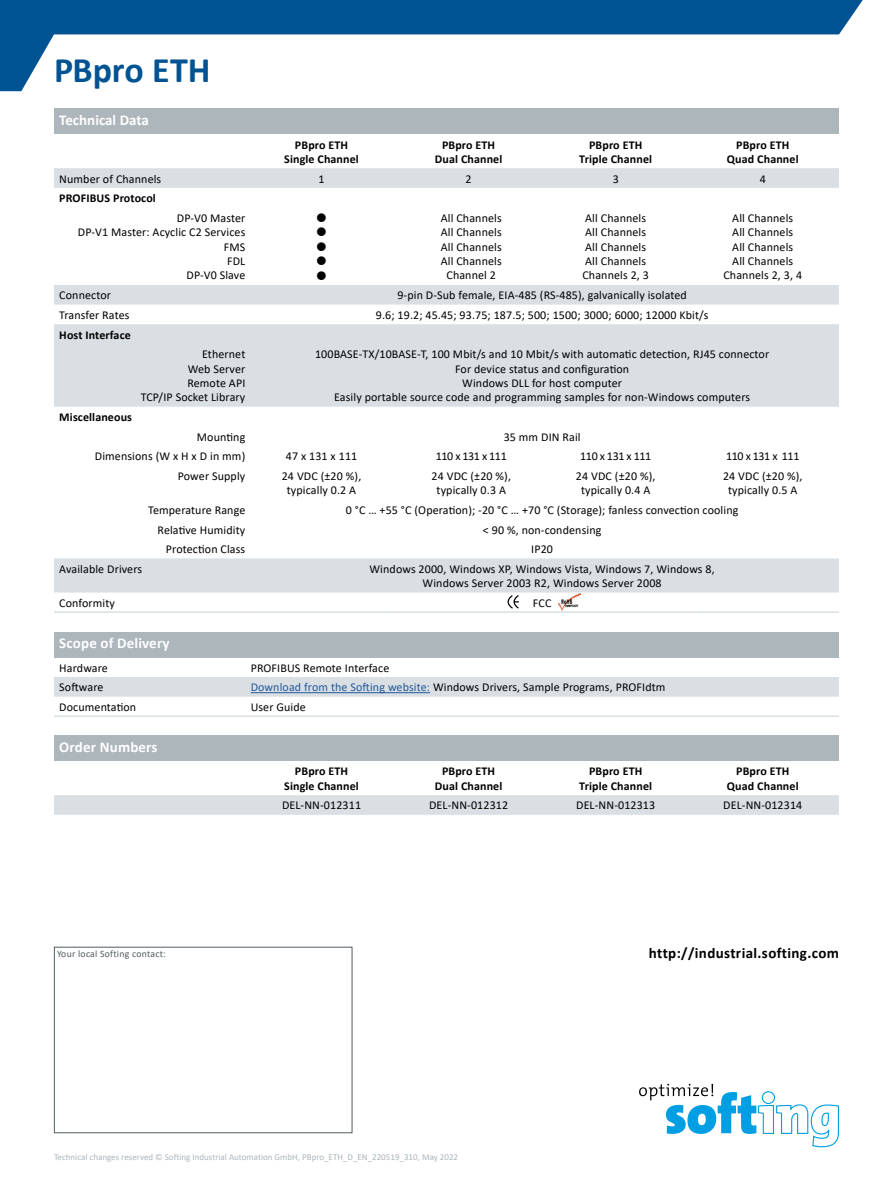
<style>
.page{position:relative;width:893px;height:1188px;background:#fff}
.page>*{position:absolute;margin:0;border:0;box-sizing:border-box;transform-origin:0 0}
.Headline__Produktnam{font:700 36px "Calibri";letter-spacing:-.005em;color:#005392}
.t1{font:700 15px "Calibri";letter-spacing:.01em;color:#fff}
.t2{font:700 15px "Calibri";letter-spacing:.025em;color:#000}
.Text_Tabelle{font:12px "Calibri";letter-spacing:.01em;color:#000}
.Text_Tabelle-2{font:700 12px "Calibri";letter-spacing:.01em;color:#000}
.Text_Tabelle-3{font:12px "Calibri";letter-spacing:-.03em;color:#000}
.t3{font:9.75px "Calibri";letter-spacing:.025em;color:#525c61}
.t4{font:9px "Calibri";color:#acb6bb}
.s1{color:#22599b}
</style>
<div class="page">
<svg style="left:0;top:0;width:863px;height:91px"></svg>
<div style="left:54px;top:947px;width:298px;height:186px;background:#fff;border:1px solid #525c61"></div>
<svg style="left:639px;top:1084px;width:200px;height:63px"></svg>
<div style="left:54px;top:109px;width:785px;height:25px;background:#acb6bb"></div>
<svg style="left:54px;top:168px;width:785px;height:425px"></svg>
<hr style="left:54px;top:611px;width:191px;height:2px;background:#dadfe3">
<svg style="left:245px;top:611px;width:6px;height:2px"></svg>
<hr style="left:251px;top:611px;width:147px;height:2px;background:#dadfe3">
<hr style="left:398px;top:611px;width:147px;height:2px;background:#dadfe3">
<hr style="left:545px;top:611px;width:147px;height:2px;background:#dadfe3">
<hr style="left:692px;top:611px;width:147px;height:2px;background:#dadfe3">
<div style="left:54px;top:736px;width:785px;height:25px;background:#acb6bb"></div>
<div style="left:54px;top:795px;width:785px;height:20px;background:#dadfe3"></div>
<div style="left:54px;top:632px;width:785px;height:25px;background:#acb6bb"></div>
<div style="left:54px;top:677px;width:785px;height:20px;background:#dadfe3"></div>
<hr style="left:54px;top:716px;width:191px;height:1px;background:#dadfe3">
<hr style="left:251px;top:716px;width:588px;height:1px;background:#dadfe3">
<hr style="left:251px;top:692px;width:179px;height:1px;background:#22599b">
<svg style="left:507px;top:595px;width:12px;height:14px"></svg>
<img style="left:558px;top:593px;width:23px;height:17px">
<svg style="left:317px;top:213px;width:9px;height:9px"></svg>
<svg style="left:317px;top:228px;width:9px;height:8px"></svg>
<svg style="left:317px;top:242px;width:9px;height:23px"></svg>
<svg style="left:317px;top:271px;width:9px;height:9px"></svg>
<p class="Headline__Produktnam" style="left:54px;top:44px;width:158px">PBpro ETH</p>
<p class="t1" style="left:59px;top:110px;width:91px">Technical Data</p>
<p class="Text_Tabelle-2" style="left:295px;top:136px;width:55px">PBpro ETH</p>
<p class="Text_Tabelle-2" style="left:284px;top:150px;width:76px">Single Channel</p>
<p class="Text_Tabelle-2" style="left:442px;top:136px;width:55px">PBpro ETH</p>
<p class="Text_Tabelle-2" style="left:435px;top:150px;width:69px">Dual Channel</p>
<p class="Text_Tabelle-2" style="left:589px;top:136px;width:55px">PBpro ETH</p>
<p class="Text_Tabelle-2" style="left:579px;top:150px;width:74px">Triple Channel</p>
<p class="Text_Tabelle-2" style="left:736px;top:136px;width:55px">PBpro ETH</p>
<p class="Text_Tabelle-2" style="left:727px;top:150px;width:73px">Quad Channel</p>
<p class="Text_Tabelle" style="left:59px;top:170px;width:104px">Number of Channels</p>
<p class="Text_Tabelle" style="left:318px;top:170px;width:8px">1</p>
<p class="Text_Tabelle" style="left:466px;top:170px;width:8px">2</p>
<p class="Text_Tabelle" style="left:613px;top:170px;width:8px">3</p>
<p class="Text_Tabelle" style="left:760px;top:170px;width:8px">4</p>
<p class="Text_Tabelle-2" style="left:59px;top:190px;width:98px">PROFIBUS Protocol</p>
<p class="Text_Tabelle" style="left:177px;top:209px;width:70px">DP-V0 Master</p>
<p class="Text_Tabelle" style="left:78px;top:224px;width:169px">DP-V1 Master: Acyclic C2 Services</p>
<p class="Text_Tabelle" style="left:224px;top:238px;width:23px">FMS</p>
<p class="Text_Tabelle" style="left:227px;top:253px;width:20px">FDL</p>
<p class="Text_Tabelle" style="left:187px;top:267px;width:60px">DP-V0 Slave</p>
<p class="Text_Tabelle" style="left:441px;top:209px;width:62px">All Channels</p>
<p class="Text_Tabelle" style="left:441px;top:224px;width:62px">All Channels</p>
<p class="Text_Tabelle" style="left:441px;top:238px;width:62px">All Channels</p>
<p class="Text_Tabelle" style="left:441px;top:253px;width:62px">All Channels</p>
<p class="Text_Tabelle" style="left:446px;top:267px;width:51px">Channel 2</p>
<p class="Text_Tabelle" style="left:585px;top:209px;width:62px">All Channels</p>
<p class="Text_Tabelle" style="left:585px;top:224px;width:62px">All Channels</p>
<p class="Text_Tabelle" style="left:585px;top:238px;width:62px">All Channels</p>
<p class="Text_Tabelle" style="left:585px;top:253px;width:62px">All Channels</p>
<p class="Text_Tabelle" style="left:582px;top:267px;width:68px">Channels 2, 3</p>
<p class="Text_Tabelle" style="left:732px;top:209px;width:62px">All Channels</p>
<p class="Text_Tabelle" style="left:732px;top:224px;width:62px">All Channels</p>
<p class="Text_Tabelle" style="left:732px;top:238px;width:62px">All Channels</p>
<p class="Text_Tabelle" style="left:732px;top:253px;width:62px">All Channels</p>
<p class="Text_Tabelle" style="left:723px;top:267px;width:80px">Channels 2, 3, 4</p>
<p class="Text_Tabelle" style="left:59px;top:287px;width:53px">Connector</p>
<p class="Text_Tabelle" style="left:397px;top:287px;width:291px">9-pin D-Sub female, EIA-485 (RS-485), galvanically isolated</p>
<p class="Text_Tabelle" style="left:59px;top:307px;width:72px">Transfer Rates</p>
<p class="Text_Tabelle" style="left:376px;top:307px;width:334px">9.6; 19.2; 45.45; 93.75; 187.5; 500; 1500; 3000; 6000; 12000 Kbit/s</p>
<p class="Text_Tabelle-2" style="left:59px;top:326px;width:73px">Host Interface</p>
<p class="Text_Tabelle" style="left:202px;top:346px;width:45px">Ethernet</p>
<p class="Text_Tabelle" style="left:188px;top:360px;width:59px">Web Server</p>
<p class="Text_Tabelle" style="left:187px;top:375px;width:60px">Remote API</p>
<p class="Text_Tabelle" style="left:141px;top:389px;width:106px">TCP/IP Socket Library</p>
<p class="Text_Tabelle" style="left:315px;top:346px;width:456px">100BASE-TX/10BASE-T, 100 Mbit/s and 10 Mbit/s with automatic detection, RJ45 connector</p>
<p class="Text_Tabelle" style="left:455px;top:360px;width:176px">For device status and configuration</p>
<p class="Text_Tabelle" style="left:462px;top:375px;width:161px">Windows DLL for host computer</p>
<p class="Text_Tabelle" style="left:334px;top:389px;width:417px">Easily portable source code and programming samples for non-Windows computers</p>
<p class="Text_Tabelle-2" style="left:59px;top:409px;width:74px">Miscellaneous</p>
<p class="Text_Tabelle" style="left:197px;top:428px;width:50px">Mounting</p>
<p class="Text_Tabelle" style="left:504px;top:428px;width:78px">35 mm DIN Rail</p>
<p class="Text_Tabelle" style="left:95px;top:448px;width:152px">Dimensions (W x H x D in mm)</p>
<p class="Text_Tabelle" style="left:286px;top:448px;width:73px">47 x 131 x 111</p>
<p class="Text_Tabelle-3" style="left:436px;top:448px;width:72px">110 x 131 x 111</p>
<p class="Text_Tabelle-3" style="left:580px;top:448px;width:72px">110 x 131 x 111</p>
<p class="Text_Tabelle-3" style="left:726px;top:448px;width:75px">110 x 131 x 111</p>
<p class="Text_Tabelle" style="left:178px;top:468px;width:69px">Power Supply</p>
<p class="Text_Tabelle" style="left:282px;top:468px;width:81px">24 VDC (±20 %),</p>
<p class="Text_Tabelle" style="left:287px;top:482px;width:71px">typically 0.2 A</p>
<p class="Text_Tabelle" style="left:431px;top:468px;width:81px">24 VDC (±20 %),</p>
<p class="Text_Tabelle" style="left:437px;top:482px;width:71px">typically 0.3 A</p>
<p class="Text_Tabelle" style="left:576px;top:468px;width:81px">24 VDC (±20 %),</p>
<p class="Text_Tabelle" style="left:581px;top:482px;width:71px">typically 0.4 A</p>
<p class="Text_Tabelle" style="left:723px;top:468px;width:81px">24 VDC (±20 %),</p>
<p class="Text_Tabelle" style="left:728px;top:482px;width:71px">typically 0.5 A</p>
<p class="Text_Tabelle" style="left:148px;top:502px;width:99px">Temperature Range</p>
<p class="Text_Tabelle" style="left:346px;top:502px;width:394px">0 °C … +55 °C (Operation); -20 °C … +70 °C (Storage); fanless convection cooling</p>
<p class="Text_Tabelle" style="left:158px;top:521px;width:89px">Relative Humidity</p>
<p class="Text_Tabelle" style="left:483px;top:521px;width:120px">&lt; 90 %, non-condensing</p>
<p class="Text_Tabelle" style="left:166px;top:541px;width:81px">Protection Class</p>
<p class="Text_Tabelle" style="left:531px;top:541px;width:23px">IP20</p>
<p class="Text_Tabelle" style="left:59px;top:560px;width:84px">Available Drivers</p>
<p class="Text_Tabelle" style="left:369px;top:560px;width:347px">Windows 2000, Windows XP, Windows Vista, Windows 7, Windows 8,</p>
<p class="Text_Tabelle" style="left:423px;top:575px;width:241px">Windows Server 2003 R2, Windows Server 2008</p>
<p class="Text_Tabelle" style="left:59px;top:595px;width:57px">Conformity</p>
<p class="Text_Tabelle" style="left:533px;top:595px;width:20px">FCC</p>
<p class="t1" style="left:59px;top:633px;width:112px">Scope of Delivery</p>
<p class="Text_Tabelle" style="left:59px;top:659px;width:50px">Hardware</p>
<p class="Text_Tabelle" style="left:251px;top:659px;width:140px">PROFIBUS Remote Interface</p>
<p class="Text_Tabelle" style="left:59px;top:679px;width:46px">Software</p>
<p class="Text_Tabelle" style="left:251px;top:679px;width:416px"><span class="s1">Download from the Softing website:</span> Windows Drivers, Sample Programs, PROFIdtm</p>
<p class="Text_Tabelle" style="left:59px;top:699px;width:78px">Documentation</p>
<p class="Text_Tabelle" style="left:251px;top:699px;width:57px">User Guide</p>
<p class="t1" style="left:59px;top:737px;width:100px">Order Numbers</p>
<p class="t3" style="left:57px;top:947px;width:110px">Your local Softing contact:</p>
<p class="Text_Tabelle-2" style="left:295px;top:763px;width:55px">PBpro ETH</p>
<p class="Text_Tabelle-2" style="left:284px;top:777px;width:76px">Single Channel</p>
<p class="Text_Tabelle-2" style="left:442px;top:763px;width:55px">PBpro ETH</p>
<p class="Text_Tabelle-2" style="left:435px;top:777px;width:69px">Dual Channel</p>
<p class="Text_Tabelle-2" style="left:589px;top:763px;width:55px">PBpro ETH</p>
<p class="Text_Tabelle-2" style="left:579px;top:777px;width:74px">Triple Channel</p>
<p class="Text_Tabelle-2" style="left:736px;top:763px;width:55px">PBpro ETH</p>
<p class="Text_Tabelle-2" style="left:727px;top:777px;width:73px">Quad Channel</p>
<p class="Text_Tabelle" style="left:282px;top:797px;width:81px">DEL-NN-012311</p>
<p class="Text_Tabelle" style="left:429px;top:797px;width:81px">DEL-NN-012312</p>
<p class="Text_Tabelle" style="left:576px;top:797px;width:81px">DEL-NN-012313</p>
<p class="Text_Tabelle" style="left:723px;top:797px;width:81px">DEL-NN-012314</p>
<p class="t2" style="left:649px;top:942px;width:192px">http://industrial.softing.com</p>
<p class="t4" style="left:54px;top:1151px;width:406px">Technical changes reserved © Softing Industrial Automation GmbH, PBpro_ETH_D_EN_220519_310, May 2022</p>
</div>
